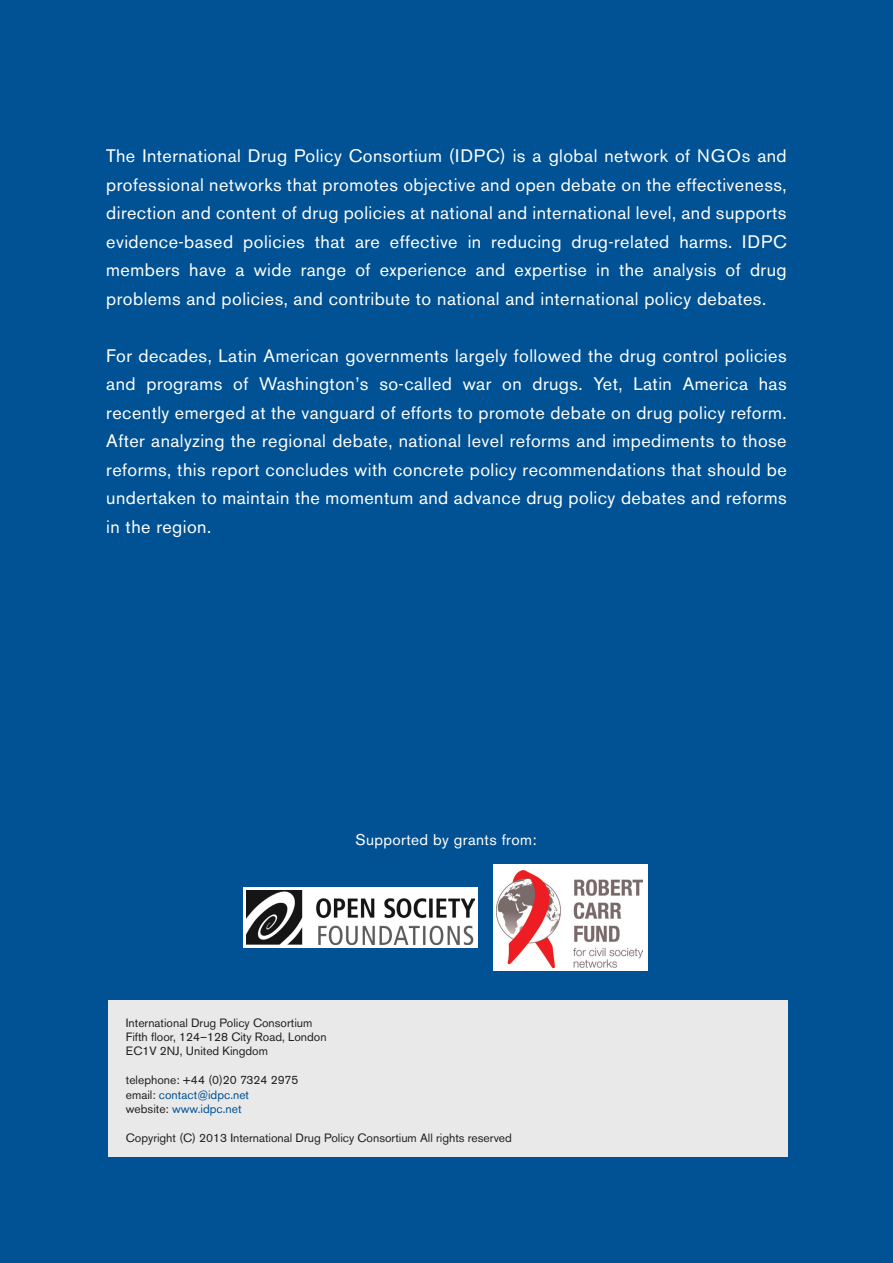
<style>
.page{position:relative;width:893px;height:1263px;background:#005294}
.page>*{position:absolute;margin:0;border:0;box-sizing:border-box;transform-origin:0 0}
.IDPC_Headed_indent{font:18px/28.5px "Akzidenz Grotesk BE";letter-spacing:.025em;color:#fff;text-align:justify}
.IDPC_Headed_indent-2{font:15.3px "Akzidenz Grotesk BE";letter-spacing:.025em;color:#fff}
.t1{font:12px "Akzidenz Grotesk BE";color:#231f20}
.t2{font:12px "Akzidenz Grotesk BE";color:#005294}
.s1{color:#231f20}
</style>
<div class="page">
<div style="left:108px;top:1000px;width:679px;height:157px;background:#e9e9e9"></div>
<div style="left:243px;top:888px;width:234px;height:60px;background:#fff"></div>
<img style="left:246px;top:891px;width:229px;height:53px">
<div style="left:493px;top:864px;width:154px;height:107px;background:#fff"></div>
<img style="left:497px;top:870px;width:146px;height:97px">
<p class="IDPC_Headed_indent" style="left:106px;top:142px;width:682px">The International Drug Policy Consortium (IDPC) is a global network of NGOs and professional networks that promotes objective and open debate on the effectiveness, direction and content of drug policies at national and international level, and supports evidence-based policies that are effective in reducing drug-related harms. IDPC members have a wide range of experience and expertise in the analysis of drug problems and policies, and contribute to national and international policy debates.</p>
<p class="IDPC_Headed_indent" style="left:106px;top:341px;width:682px">For decades, Latin American governments largely followed the drug control policies and programs of Washington’s so-called war on drugs. Yet, Latin America has recently emerged at the vanguard of efforts to promote debate on drug policy reform.<br>After analyzing the regional debate, national level reforms and impediments to those reforms, this report concludes with concrete policy recommendations that should be undertaken to maintain the momentum and advance drug policy debates and reforms in the region.</p>
<p class="IDPC_Headed_indent-2" style="left:355px;top:830px;width:183px">Supported by grants from:</p>
<p class="t1" style="left:126px;top:1015px;width:188px">International Drug Policy Consortium</p>
<p class="t1" style="left:126px;top:1030px;width:202px">Fifth floor, 124–128 City Road, London</p>
<p class="t1" style="left:126px;top:1044px;width:144px">EC1V 2NJ, United Kingdom</p>
<p class="t1" style="left:126px;top:1073px;width:174px">telephone: +44 (0)20 7324 2975</p>
<p class="t2" style="left:126px;top:1087px;width:125px"><span class="s1">email:</span> contact@idpc.net</p>
<p class="t2" style="left:126px;top:1102px;width:117px"><span class="s1">website:</span> www.idpc.net</p>
<p class="t1" style="left:126px;top:1130px;width:388px">Copyright (C) 2013 International Drug Policy Consortium All rights reserved</p>
</div>
